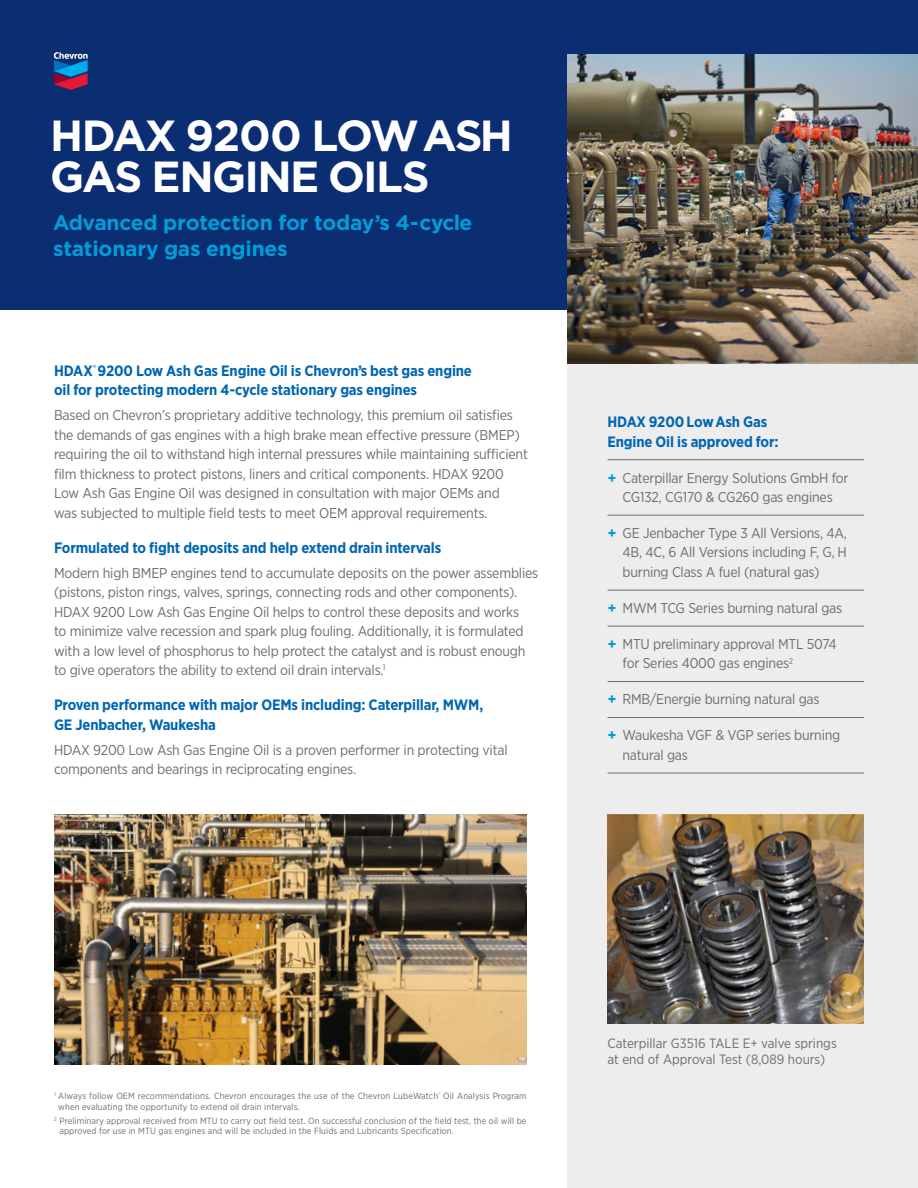
<style>
.page{position:relative;width:918px;height:1188px;background:#fff}
.page>*{position:absolute;margin:0;border:0;box-sizing:border-box;transform-origin:0 0}
.t1{font:700 43.5px/40.5px "Gotham";letter-spacing:-.04em;color:#fff}
.t2{font:700 21px/25.5px "Gotham";letter-spacing:-.01em;color:#009dd9}
.Body_Copy___Headings{font:700 15px/19.5px "Gotham Narrow";letter-spacing:-.01em;color:#0066b2}
.Body_Copy{font:14.25px/19.5px "Gotham Narrow";letter-spacing:-.015em;color:#6b6d6f}
.Body_Copy_Sidebar_Rules{font:14.25px/19.5px "Gotham Narrow";letter-spacing:-.015em;color:#6b6d6f}
.Body_Copy_Captions{font:13.5px/16.5px "Gotham Narrow";color:#6b6d6f}
.Body_Legal_Dark_Grey{font:9px/10.5px "Gotham Narrow";letter-spacing:.01em;color:#6b6d6f}
.s1{font-family:"Gotham";font-weight:700;color:#009dd9}
</style>
<div class="page">
<div style="left:0;top:0;width:918px;height:310px;background:#0b2d71"></div>
<div style="left:567px;top:310px;width:351px;height:878px;background:#ededee"></div>
<img style="left:567px;top:54px;width:351px;height:256px">
<img style="left:608px;top:815px;width:256px;height:209px">
<img style="left:54px;top:815px;width:472px;height:249px">
<svg style="left:567px;top:310px;width:351px;height:54px"></svg>
<hr style="left:608px;top:459px;width:256px;height:1px;background:#6b6d6f">
<hr style="left:608px;top:515px;width:256px;height:1px;background:#6b6d6f">
<hr style="left:608px;top:590px;width:256px;height:1px;background:#6b6d6f">
<hr style="left:608px;top:626px;width:256px;height:1px;background:#6b6d6f">
<hr style="left:608px;top:681px;width:256px;height:1px;background:#6b6d6f">
<hr style="left:608px;top:717px;width:256px;height:1px;background:#6b6d6f">
<hr style="left:608px;top:773px;width:256px;height:1px;background:#6b6d6f">
<svg style="left:54px;top:52px;width:34px;height:38px"></svg>
<p class="t1" style="left:50px;top:115px;width:464px">HDAX 9200 LOW ASH<br>GAS ENGINE OILS</p>
<p class="t2" style="left:53px;top:210px;width:421px">Advanced protection for today’s 4-cycle stationary gas engines</p>
<p class="Body_Copy___Headings" style="left:54px;top:360px;width:419px">HDAX<sup>®</sup> 9200 Low Ash Gas Engine Oil is Chevron’s best gas engine oil for protecting modern 4-cycle stationary gas engines</p>
<p class="Body_Copy" style="left:54px;top:405px;width:475px">Based on Chevron’s proprietary additive technology, this premium oil satisfies the demands of gas engines with a high brake mean effective pressure (BMEP) requiring the oil to withstand high internal pressures while maintaining sufficient film thickness to protect pistons, liners and critical components. HDAX 9200<br>Low Ash Gas Engine Oil was designed in consultation with major OEMs and<br>was subjected to multiple field tests to meet OEM approval requirements.</p>
<p class="Body_Copy___Headings" style="left:54px;top:538px;width:389px">Formulated to fight deposits and help extend drain intervals</p>
<p class="Body_Copy" style="left:54px;top:563px;width:486px">Modern high BMEP engines tend to accumulate deposits on the power assemblies (pistons, piston rings, valves, springs, connecting rods and other components).<br>HDAX 9200 Low Ash Gas Engine Oil helps to control these deposits and works<br>to minimize valve recession and spark plug fouling. Additionally, it is formulated with a low level of phosphorus to help protect the catalyst and is robust enough to give operators the ability to extend oil drain intervals.<sup>1</sup></p>
<p class="Body_Copy___Headings" style="left:54px;top:695px;width:431px">Proven performance with major OEMs including: Caterpillar, MWM,<br>GE Jenbacher, Waukesha</p>
<p class="Body_Copy" style="left:54px;top:740px;width:455px">HDAX 9200 Low Ash Gas Engine Oil is a proven performer in protecting vital components and bearings in reciprocating engines.</p>
<p class="Body_Copy___Headings" style="left:608px;top:412px;width:173px">HDAX 9200 Low Ash Gas<br>Engine Oil is approved for:</p>
<p class="Body_Copy_Sidebar_Rules" style="left:608px;top:467px;width:243px;text-align:center"><span class="s1">+</span> Caterpillar Energy Solutions GmbH for<br>CG132, CG170 &amp; CG260 gas engines</p>
<p class="Body_Copy_Sidebar_Rules" style="left:623px;top:523px;width:226px;text-align:justify;text-indent:-15px"><span class="s1">+</span> GE Jenbacher Type 3 All Versions, 4A, 4B, 4C, 6 All Versions including F, G, H burning Class A fuel (natural gas)</p>
<p class="Body_Copy_Sidebar_Rules" style="left:608px;top:598px;width:236px"><span class="s1">+</span> MWM TCG Series burning natural gas</p>
<p class="Body_Copy_Sidebar_Rules" style="left:623px;top:634px;width:216px;text-indent:-15px"><span class="s1">+</span> MTU preliminary approval MTL 5074 for Series 4000 gas engines<sup>2</sup></p>
<p class="Body_Copy_Sidebar_Rules" style="left:608px;top:689px;width:214px"><span class="s1">+</span> RMB/Energie burning natural gas</p>
<p class="Body_Copy_Sidebar_Rules" style="left:623px;top:725px;width:219px;text-indent:-15px"><span class="s1">+</span> Waukesha VGF &amp; VGP series burning natural gas</p>
<p class="Body_Legal_Dark_Grey" style="left:58px;top:1091px;width:470px;text-indent:-4px"><sup>1</sup> Always follow OEM recommendations. Chevron encourages the use of the Chevron LubeWatch<sup>®</sup> Oil Analysis Program when evaluating the opportunity to extend oil drain intervals.</p>
<p class="Body_Legal_Dark_Grey" style="left:59px;top:1115px;width:469px;text-indent:-5px"><sup>2</sup> Preliminary approval received from MTU to carry out field test. On successful conclusion of the field test, the oil will be approved for use in MTU gas engines and will be included in the Fluids and Lubricants Specification.</p>
<p class="Body_Copy_Captions" style="left:608px;top:1034px;width:231px">Caterpillar G3516 TALE E+ valve springs at end of Approval Test (8,089 hours)</p>
</div>
